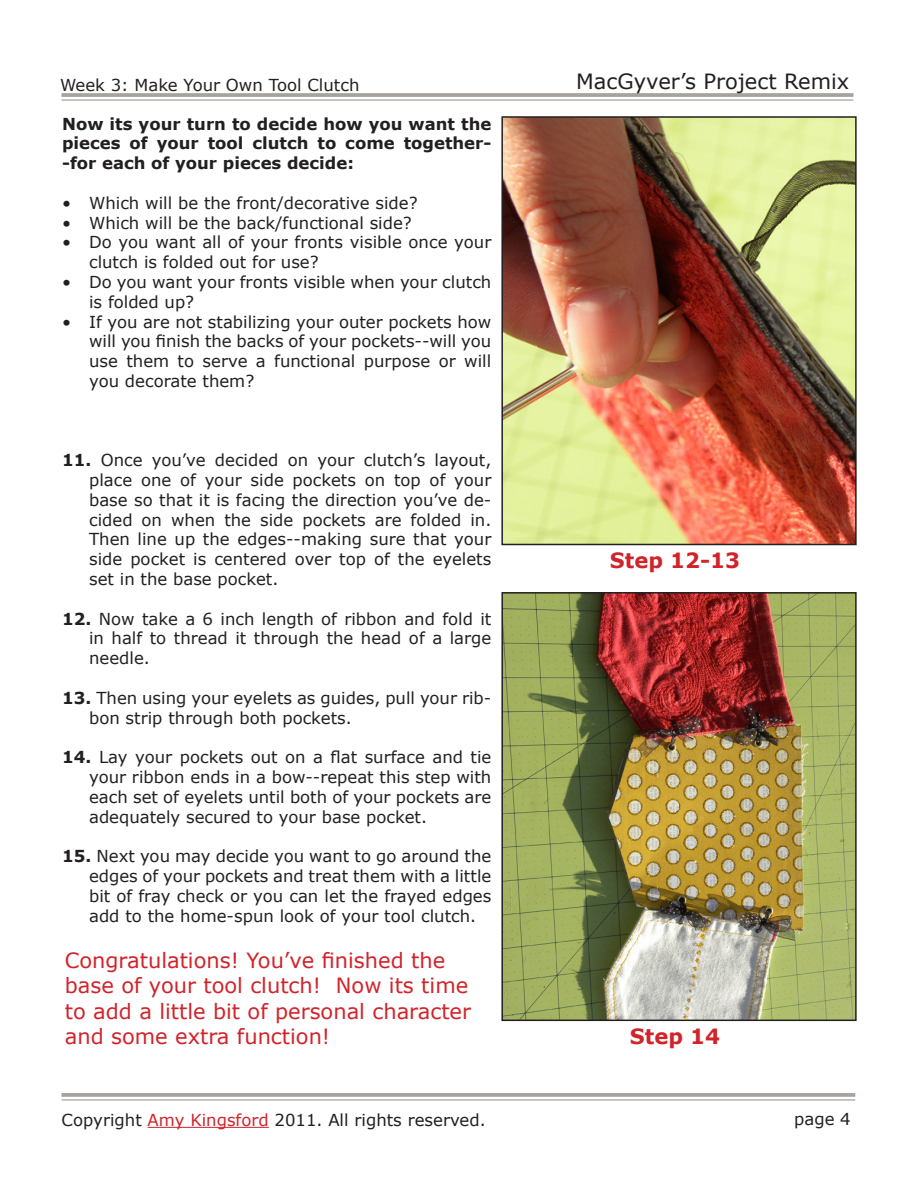
<style>
.page{position:relative;width:918px;height:1188px;background:#fff}
.page>*{position:absolute;margin:0;border:0;box-sizing:border-box;transform-origin:0 0}
.t1{font:21px/25.2px "Verdana";color:#d1232a}
.t2{font:21px "Verdana";color:#231f20}
.t3{font:700 21px "Verdana";color:#d1232a}
.t4{font:16.5px/19.8px "Verdana";color:#231f20;text-align:justify}
.t5{font:700 16.5px/19.8px "Verdana";color:#231f20;text-align:justify}
.s1{font-weight:700}
.s2{color:#d1232a}
</style>
<div class="page">
<svg style="left:62px;top:1093px;width:793px;height:4px;background:#aca7a5"></svg>
<hr style="left:62px;top:1099px;width:793px;height:2px;background:#a7a2a0">
<hr style="left:62px;top:93px;width:792px;height:4px;background:#afaba9">
<hr style="left:62px;top:99px;width:792px;height:2px;background:#a7a2a0">
<hr style="left:148px;top:1127px;width:121px;height:1px;background:#d1232a">
<img style="left:504px;top:119px;width:350px;height:423px">
<div style="left:501px;top:116px;width:356px;height:429px;border:2px solid #231f20"></div>
<img style="left:504px;top:595px;width:350px;height:423px">
<div style="left:501px;top:592px;width:356px;height:429px;border:2px solid #231f20"></div>
<p class="t4" style="left:60px;top:75px;width:301px">Week 3: Make Your Own Tool Clutch</p>
<p class="t2" style="left:576px;top:67px;width:275px">MacGyver’s Project Remix</p>
<p class="t5" style="left:62px;top:113px;width:431px">Now its your turn to decide how you want the pieces of your tool clutch to come together--for each of your pieces decide:</p>
<p class="t4" style="left:62px;top:193px;width:357px">• Which will be the front/decorative side?</p>
<p class="t4" style="left:62px;top:213px;width:351px">• Which will be the back/functional side?</p>
<p class="t4" style="left:89px;top:232px;width:404px;text-indent:-27px">• Do you want all of your fronts visible once your clutch is folded out for use?</p>
<p class="t4" style="left:89px;top:272px;width:404px;text-indent:-27px">• Do you want your fronts visible when your clutch is folded up?</p>
<p class="t4" style="left:89px;top:312px;width:404px;text-indent:-27px">• If you are not stabilizing your outer pockets how will you finish the backs of your pockets--will you use them to serve a functional purpose or will you decorate them?</p>
<p class="t4" style="left:89px;top:450px;width:404px;text-indent:-27px"><span class="s1">11.</span> Once you’ve decided on your clutch’s layout, place one of your side pockets on top of your base so that it is facing the direction you’ve de&shy;cided on when the side pockets are folded in.<br>Then line up the edges--making sure that your side pocket is centered over top of the eyelets set in the base pocket.</p>
<p class="t4" style="left:89px;top:609px;width:404px;text-indent:-27px"><span class="s1">12.</span> Now take a 6 inch length of ribbon and fold it in half to thread it through the head of a large needle.</p>
<p class="t4" style="left:89px;top:688px;width:404px;text-indent:-27px"><span class="s1">13.</span> Then using your eyelets as guides, pull your rib&shy;bon strip through both pockets.</p>
<p class="t4" style="left:89px;top:747px;width:404px;text-indent:-27px"><span class="s1">14.</span> Lay your pockets out on a flat surface and tie your ribbon ends in a bow--repeat this step with each set of eyelets until both of your pockets are adequately secured to your base pocket.</p>
<p class="t4" style="left:89px;top:846px;width:404px;text-indent:-27px"><span class="s1">15.</span> Next you may decide you want to go around the edges of your pockets and treat them with a little bit of fray check or you can let the frayed edges add to the home-spun look of your tool clutch.</p>
<p class="t1" style="left:65px;top:948px;width:408px">Congratulations! You’ve finished the base of your tool clutch! Now its time to add a little bit of personal character and some extra function!</p>
<p class="t3" style="left:610px;top:546px;width:132px">Step 12-13</p>
<p class="t3" style="left:630px;top:1021px;width:92px">Step 14</p>
<p class="t4" style="left:62px;top:1110px;width:426px">Copyright <span class="s2">Amy Kingsford</span> 2011. All rights reserved.</p>
<p class="t4" style="left:794px;top:1109px;width:58px">page 4</p>
</div>
